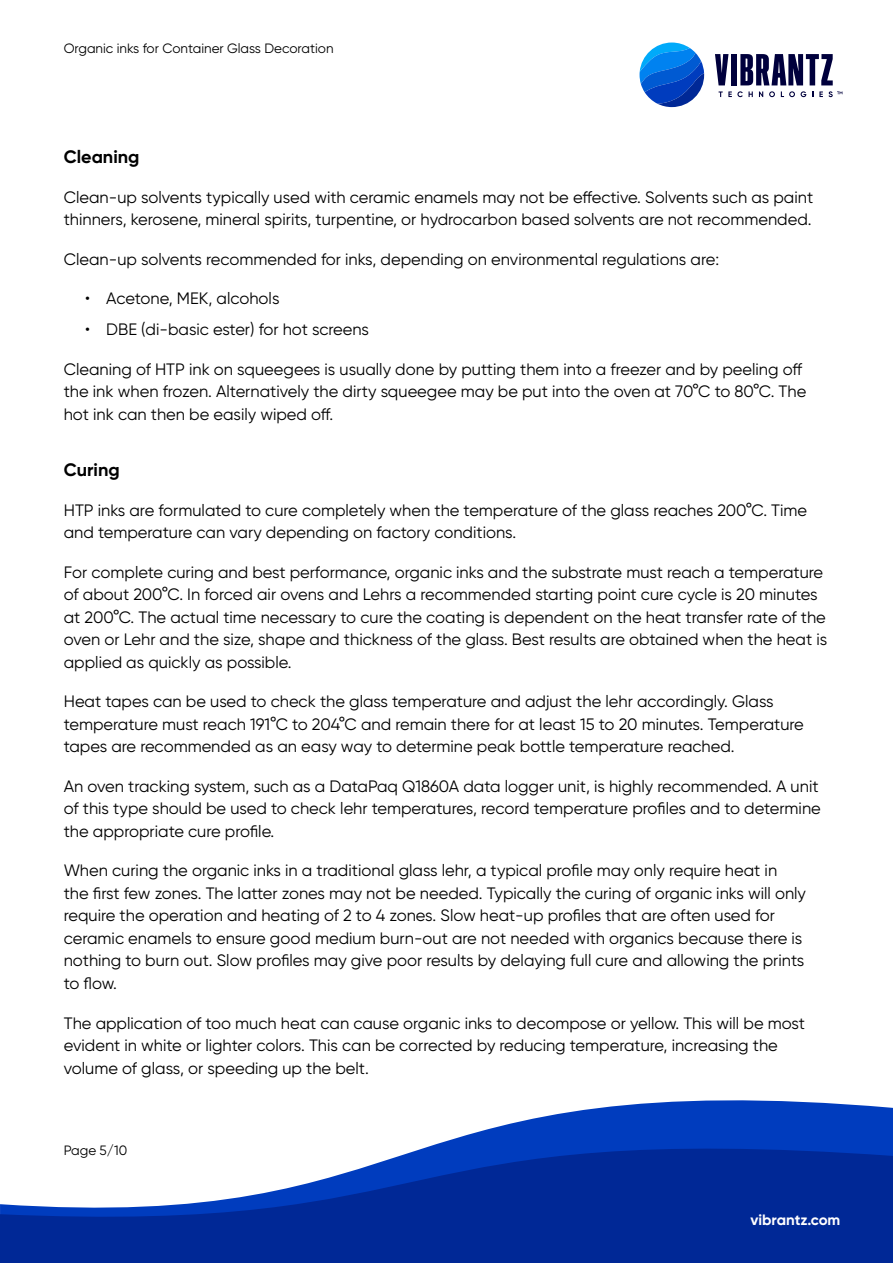
<style>
.page{position:relative;width:893px;height:1263px;background:#fff}
.page>*{position:absolute;margin:0;border:0;box-sizing:border-box;transform-origin:0 0}
.t1{font:700 18px "Gilroy";color:#000}
.t2{font:16.5px/22.5px "Gilroy";color:#000}
.t3{font:700 15px "Gilroy";color:#fff}
.t4{font:13.5px "Gilroy";color:#000}
</style>
<div class="page">
<svg style="left:715px;top:54px;width:13px;height:31px"></svg>
<div style="left:731px;top:54px;width:6px;height:31px;background:#00003c"></div>
<svg style="left:740px;top:54px;width:93px;height:31px"></svg>
<svg style="left:719px;top:91px;width:34px;height:6px"></svg>
<svg style="left:759px;top:91px;width:4px;height:6px"></svg>
<svg style="left:769px;top:91px;width:6px;height:6px"></svg>
<svg style="left:781px;top:91px;width:14px;height:6px"></svg>
<svg style="left:801px;top:91px;width:5px;height:6px"></svg>
<svg style="left:819px;top:91px;width:23px;height:6px"></svg>
<svg style="left:640px;top:43px;width:64px;height:64px"></svg>
<svg style="left:532px;top:1100px;width:361px;height:19px;fill:#003cbe"></svg>
<svg style="left:0;top:1119px;width:893px;height:144px;fill:#002896"></svg>
<p class="t4" style="left:64px;top:40px;width:271px">Organic inks for Container Glass Decoration</p>
<p class="t1" style="left:64px;top:146px;width:77px">Cleaning</p>
<p class="t2" style="left:64px;top:186px;width:751px">Clean-up solvents typically used with ceramic enamels may not be effective. Solvents such as paint thinners, kerosene, mineral spirits, turpentine, or hydrocarbon based solvents are not recommended.</p>
<p class="t2" style="left:64px;top:248px;width:657px">Clean-up solvents recommended for inks, depending on environmental regulations are:</p>
<p class="t2" style="left:85px;top:287px;width:196px">• Acetone, MEK, alcohols</p>
<p class="t2" style="left:85px;top:318px;width:286px">• DBE (di-basic ester) for hot screens</p>
<p class="t2" style="left:64px;top:358px;width:744px">Cleaning of HTP ink on squeegees is usually done by putting them into a freezer and by peeling off the ink when frozen. Alternatively the dirty squeegee may be put into the oven at 70°C to 80°C. The hot ink can then be easily wiped off.</p>
<p class="t1" style="left:64px;top:459px;width:57px">Curing</p>
<p class="t2" style="left:64px;top:499px;width:745px">HTP inks are formulated to cure completely when the temperature of the glass reaches 200°C. Time and temperature can vary depending on factory conditions.</p>
<p class="t2" style="left:64px;top:561px;width:765px">For complete curing and best performance, organic inks and the substrate must reach a temperature of about 200°C. In forced air ovens and Lehrs a recommended starting point cure cycle is 20 minutes at 200°C. The actual time necessary to cure the coating is dependent on the heat transfer rate of the oven or Lehr and the size, shape and thickness of the glass. Best results are obtained when the heat is applied as quickly as possible.</p>
<p class="t2" style="left:64px;top:690px;width:742px">Heat tapes can be used to check the glass temperature and adjust the lehr accordingly. Glass temperature must reach 191°C to 204°C and remain there for at least 15 to 20 minutes. Temperature tapes are recommended as an easy way to determine peak bottle temperature reached.</p>
<p class="t2" style="left:64px;top:775px;width:758px">An oven tracking system, such as a DataPaq Q1860A data logger unit, is highly recommended. A unit of this type should be used to check lehr temperatures, record temperature profiles and to determine the appropriate cure profile.</p>
<p class="t2" style="left:64px;top:859px;width:744px">When curing the organic inks in a traditional glass lehr, a typical profile may only require heat in the first few zones. The latter zones may not be needed. Typically the curing of organic inks will only require the operation and heating of 2 to 4 zones. Slow heat-up profiles that are often used for ceramic enamels to ensure good medium burn-out are not needed with organics because there is nothing to burn out. Slow profiles may give poor results by delaying full cure and allowing the prints to flow.</p>
<p class="t2" style="left:64px;top:1011px;width:743px">The application of too much heat can cause organic inks to decompose or yellow. This will be most evident in white or lighter colors. This can be corrected by reducing temperature, increasing the volume of glass, or speeding up the belt.</p>
<p class="t4" style="left:64px;top:1142px;width:65px">Page 5/10</p>
<p class="t3" style="left:750px;top:1210px;width:91px">vibrantz.com</p>
</div>
